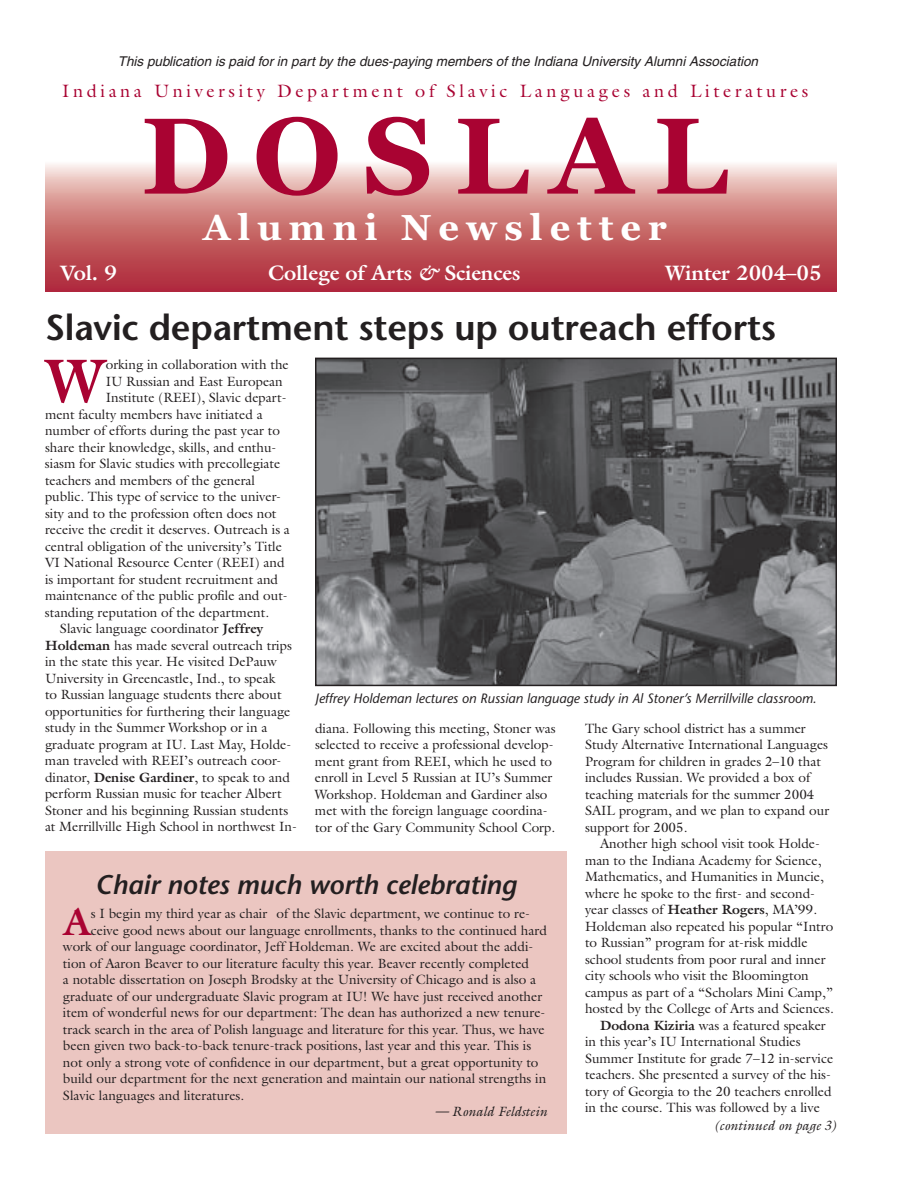
<style>
.page{position:relative;width:918px;height:1188px;background:#fff}
.page>*{position:absolute;margin:0;border:0;box-sizing:border-box;transform-origin:0 0}
.t1{font:700 62.1px "Galliard";color:#a90332}
.t2{font:700 37.8px "Galliard";color:#a90332}
.t3{font:600 36px "Stone Sans";letter-spacing:-.005em;color:#231f20}
.t4{font:700 36px "Georgia";letter-spacing:.2em;color:#fff}
.t5{font:italic 600 27px "Stone Sans";letter-spacing:-.005em;color:#231f20}
.t6{font:700 21px "Galliard";letter-spacing:-.005em;color:#fff}
.t7{font:18px "Galliard";letter-spacing:.2em;color:#a90332}
.t8{font:13.5px/16.5px "Galliard";color:#231f20}
.t9{font:italic 13.5px "Helvetica";color:#231f20}
.t10{font:italic 13.5px "Stone Sans";color:#231f20}
.t11{font:italic 13.5px "Galliard";color:#231f20}
.s1{font-style:italic}
.s2{font-weight:700}
</style>
<div class="page">
<div style="left:45px;top:851px;width:522px;height:283px;background:#ebc6c1"></div>
<svg style="left:45px;top:151px;width:792px;height:141px;background:#ca7174"></svg>
<svg style="left:145px;top:119px;width:82px;height:75px"></svg>
<svg style="left:257px;top:117px;width:81px;height:79px"></svg>
<svg style="left:366px;top:117px;width:63px;height:79px"></svg>
<svg style="left:458px;top:119px;width:71px;height:75px"></svg>
<svg style="left:547px;top:118px;width:88px;height:76px"></svg>
<svg style="left:657px;top:119px;width:71px;height:75px"></svg>
<img style="left:318px;top:361px;width:516px;height:322px">
<div style="left:315px;top:358px;width:522px;height:328px;border:2px solid #231f20"></div>
<p class="t9" style="left:118px;top:53px;width:642px">This publication is paid for in part by the dues-paying members of the Indiana University Alumni Association</p>
<h3 class="t7" style="left:62px;top:80px;width:748px">Indiana University Department of Slavic Languages and Literatures</h3>
<h3 class="t4" style="left:203px;top:207px;width:465px">Alumni Newsletter</h3>
<h3 class="t6" style="left:60px;top:260px;width:58px">Vol. 9</h3>
<h3 class="t6" style="left:268px;top:260px;width:254px">College of Arts <span class="s1">&amp;</span> Sciences</h3>
<h3 class="t6" style="left:665px;top:260px;width:158px">Winter 2004–05</h3>
<h3 class="t3" style="left:45px;top:306px;width:733px">Slavic department steps up outreach efforts</h3>
<h1 class="t1" style="left:45px;top:341px;width:62px">W</h1>
<p class="t8" style="left:106px;top:356px;width:185px">orking in collaboration with the</p>
<p class="t8" style="left:106px;top:372px;width:178px">IU Russian and East European</p>
<p class="t8" style="left:106px;top:389px;width:182px">Institute (REEI), Slavic depart-</p>
<p class="t8" style="left:45px;top:405px;width:219px">ment faculty members have initiated a</p>
<p class="t8" style="left:45px;top:422px;width:237px">number of efforts during the past year to</p>
<p class="t8" style="left:45px;top:438px;width:233px">share their knowledge, skills, and enthu-</p>
<p class="t8" style="left:45px;top:455px;width:237px">siasm for Slavic studies with precollegiate</p>
<p class="t8" style="left:45px;top:471px;width:212px">teachers and members of the general</p>
<p class="t8" style="left:45px;top:488px;width:238px">public. This type of service to the univer-</p>
<p class="t8" style="left:45px;top:504px;width:233px">sity and to the profession often does not</p>
<p class="t8" style="left:45px;top:521px;width:246px">receive the credit it deserves. Outreach is a</p>
<p class="t8" style="left:45px;top:537px;width:239px">central obligation of the university’s Title</p>
<p class="t8" style="left:45px;top:554px;width:241px">VI National Resource Center (REEI) and</p>
<p class="t8" style="left:45px;top:570px;width:235px">is important for student recruitment and</p>
<p class="t8" style="left:45px;top:587px;width:244px">maintenance of the public profile and out-</p>
<p class="t8" style="left:45px;top:603px;width:226px">standing reputation of the department.</p>
<p class="t8" style="left:60px;top:620px;width:205px">Slavic language coordinator <span class="s2">Jeffrey</span></p>
<p class="t8" style="left:45px;top:636px;width:248px"><span class="s2">Holdeman</span> has made several outreach trips</p>
<p class="t8" style="left:45px;top:653px;width:233px">in the state this year. He visited DePauw</p>
<p class="t8" style="left:45px;top:669px;width:232px">University in Greencastle, Ind., to speak</p>
<p class="t8" style="left:45px;top:686px;width:238px">to Russian language students there about</p>
<p class="t8" style="left:45px;top:702px;width:247px">opportunities for furthering their language</p>
<p class="t8" style="left:45px;top:719px;width:224px">study in the Summer Workshop or in a</p>
<p class="t8" style="left:45px;top:735px;width:248px">graduate program at IU. Last May, Holde-</p>
<p class="t8" style="left:45px;top:752px;width:238px">man traveled with REEI’s outreach coor-</p>
<p class="t8" style="left:45px;top:768px;width:246px">dinator, <span class="s2">Denise Gardiner</span>, to speak to and</p>
<p class="t8" style="left:45px;top:785px;width:238px">perform Russian music for teacher Albert</p>
<p class="t8" style="left:45px;top:801px;width:245px">Stoner and his beginning Russian students</p>
<p class="t8" style="left:45px;top:818px;width:254px">at Merrillville High School in northwest In-</p>
<p class="t10" style="left:315px;top:690px;width:503px">Jeffrey Holdeman lectures on Russian language study in Al Stoner’s Merrillville classroom.</p>
<p class="t8" style="left:315px;top:720px;width:242px">diana. Following this meeting, Stoner was selected to receive a professional develop&shy;ment grant from REEI, which he used to enroll in Level 5 Russian at IU’s Summer Workshop. Holdeman and Gardiner also met with the foreign language coordina&shy;tor of the Gary Community School Corp.</p>
<p class="t8" style="left:585px;top:720px;width:246px">The Gary school district has a summer Study Alternative International Languages Program for children in grades 2–10 that includes Russian. We provided a box of teaching materials for the summer 2004<br>SAIL program, and we plan to expand our support for 2005.</p>
<p class="t8" style="left:600px;top:835px;width:222px">Another high school visit took Holde-</p>
<p class="t8" style="left:585px;top:852px;width:238px">man to the Indiana Academy for Science,</p>
<p class="t8" style="left:585px;top:868px;width:240px">Mathematics, and Humanities in Muncie,</p>
<p class="t8" style="left:585px;top:885px;width:232px">where he spoke to the first- and second-</p>
<p class="t8" style="left:585px;top:901px;width:234px">year classes of <span class="s2">Heather Rogers</span>, MA’99.</p>
<p class="t8" style="left:585px;top:918px;width:250px">Holdeman also repeated his popular “Intro</p>
<p class="t8" style="left:585px;top:934px;width:224px">to Russian” program for at-risk middle</p>
<p class="t8" style="left:585px;top:951px;width:242px">school students from poor rural and inner</p>
<p class="t8" style="left:585px;top:967px;width:225px">city schools who visit the Bloomington</p>
<p class="t8" style="left:585px;top:984px;width:250px">campus as part of a “Scholars Mini Camp,”</p>
<p class="t8" style="left:585px;top:1000px;width:250px">hosted by the College of Arts and Sciences.</p>
<p class="t8" style="left:600px;top:1017px;width:227px"><span class="s2">Dodona Kiziria</span> was a featured speaker</p>
<p class="t8" style="left:585px;top:1033px;width:217px">in this year’s IU International Studies</p>
<p class="t8" style="left:585px;top:1050px;width:250px">Summer Institute for grade 7–12 in-service</p>
<p class="t8" style="left:585px;top:1066px;width:248px">teachers. She presented a survey of the his-</p>
<p class="t8" style="left:585px;top:1083px;width:248px">tory of Georgia to the 20 teachers enrolled</p>
<p class="t8" style="left:585px;top:1099px;width:236px">in the course. This was followed by a live</p>
<h3 class="t5" style="left:95px;top:869px;width:423px">Chair notes much worth celebrating</h3>
<h2 class="t2" style="left:63px;top:897px;width:29px">A</h2>
<p class="t8" style="left:91px;top:905px;width:441px">s I begin my third year as chair of the Slavic department, we continue to re-</p>
<p class="t8" style="left:91px;top:922px;width:457px">ceive good news about our language enrollments, thanks to the continued hard</p>
<p class="t8" style="left:63px;top:938px;width:472px">work of our language coordinator, Jeff Holdeman. We are excited about the addi-</p>
<p class="t8" style="left:63px;top:955px;width:468px">tion of Aaron Beaver to our literature faculty this year. Beaver recently completed</p>
<p class="t8" style="left:63px;top:971px;width:475px">a notable dissertation on Joseph Brodsky at the University of Chicago and is also a</p>
<p class="t8" style="left:63px;top:988px;width:481px">graduate of our undergraduate Slavic program at IU! We have just received another</p>
<p class="t8" style="left:63px;top:1004px;width:484px">item of wonderful news for our department: The dean has authorized a new tenure-</p>
<p class="t8" style="left:63px;top:1021px;width:483px">track search in the area of Polish language and literature for this year. Thus, we have</p>
<p class="t8" style="left:63px;top:1037px;width:470px">been given two back-to-back tenure-track positions, last year and this year. This is</p>
<p class="t8" style="left:63px;top:1054px;width:477px">not only a strong vote of confidence in our department, but a great opportunity to</p>
<p class="t8" style="left:63px;top:1070px;width:485px">build our department for the next generation and maintain our national strengths in</p>
<p class="t8" style="left:63px;top:1087px;width:183px">Slavic languages and literatures.</p>
<p class="t11" style="left:435px;top:1103px;width:114px">— Ronald Feldstein</p>
<p class="t11" style="left:714px;top:1117px;width:125px">(continued on page 3)</p>
</div>
